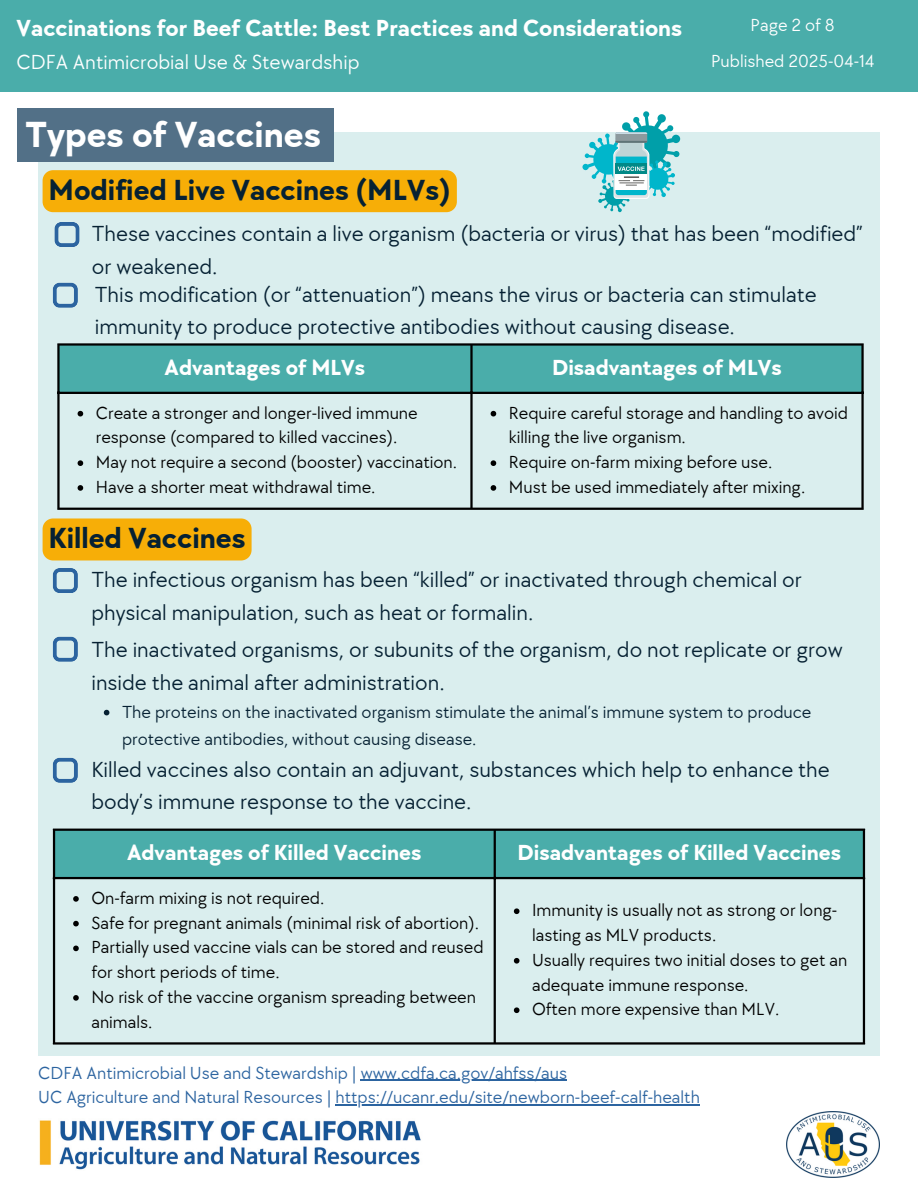
<style>
.page{position:relative;width:918px;height:1188px;background:#fff}
.page>*{position:absolute;margin:0;border:0;box-sizing:border-box;transform-origin:0 0}
.t1{font:700 37.5px "TT Chocolates";color:#fff}
.t2{font:700 30px "TT Chocolates";color:#062133}
.t3{font:700 24px "TT Chocolates";color:#fff}
.t4{font:22.5px/32.7px "TT Chocolates";color:#062133}
.t5{font:700 22.5px "TT Chocolates";color:#fff}
.t6{font:21px "TT Chocolates";color:#fff}
.t7{font:18px/24.8px "TT Chocolates";color:#000}
.t8{font:18px "TT Chocolates";color:#2c64a0}
.t9{font:18px/27px "TT Chocolates";color:#062133}
.t10{font:18px "TT Chocolates";color:#fff}
</style>
<div class="page">
<div style="left:38px;top:132px;width:842px;height:924px;background:#daeeee"></div>
<div style="left:0;top:0;width:918px;height:92px;background:#4aadaa"></div>
<div style="left:17px;top:109px;width:317px;height:53px;background:#527087"></div>
<svg style="left:54px;top:222px;width:25px;height:25px"></svg>
<div style="left:60px;top:346px;width:801px;height:46px;background:#4aadaa"></div>
<svg style="left:78px;top:411px;width:5px;height:5px"></svg>
<svg style="left:78px;top:460px;width:5px;height:6px"></svg>
<svg style="left:78px;top:485px;width:5px;height:6px"></svg>
<svg style="left:491px;top:411px;width:5px;height:5px"></svg>
<svg style="left:491px;top:460px;width:5px;height:6px"></svg>
<svg style="left:491px;top:485px;width:5px;height:6px"></svg>
<hr style="left:57px;top:346px;width:3px;height:162px;background:#000">
<hr style="left:470px;top:346px;width:3px;height:162px;background:#000">
<hr style="left:861px;top:346px;width:3px;height:162px;background:#000">
<hr style="left:57px;top:343px;width:807px;height:3px;background:#000">
<hr style="left:57px;top:392px;width:807px;height:2px;background:#000">
<hr style="left:57px;top:508px;width:807px;height:2px;background:#000">
<svg style="left:53px;top:283px;width:24px;height:24px"></svg>
<svg style="left:53px;top:568px;width:24px;height:25px"></svg>
<svg style="left:53px;top:758px;width:24px;height:24px"></svg>
<svg style="left:53px;top:637px;width:24px;height:24px"></svg>
<svg style="left:104px;top:710px;width:5px;height:5px"></svg>
<div style="left:55px;top:831px;width:808px;height:46px;background:#4aadaa"></div>
<svg style="left:73px;top:896px;width:6px;height:6px"></svg>
<svg style="left:73px;top:921px;width:6px;height:5px"></svg>
<svg style="left:73px;top:946px;width:6px;height:5px"></svg>
<svg style="left:73px;top:995px;width:6px;height:6px"></svg>
<svg style="left:514px;top:908px;width:5px;height:6px"></svg>
<svg style="left:514px;top:958px;width:5px;height:6px"></svg>
<svg style="left:514px;top:1007px;width:5px;height:6px"></svg>
<hr style="left:53px;top:831px;width:2px;height:211px;background:#000">
<hr style="left:494px;top:831px;width:2px;height:211px;background:#000">
<hr style="left:863px;top:831px;width:2px;height:211px;background:#000">
<hr style="left:53px;top:829px;width:812px;height:2px;background:#000">
<hr style="left:53px;top:877px;width:812px;height:2px;background:#000">
<hr style="left:53px;top:1042px;width:812px;height:3px;background:#000">
<svg style="left:582px;top:111px;width:98px;height:101px"></svg>
<div style="left:43px;top:170px;width:414px;height:42px;background:#f7ae07;border-radius:11px"></div>
<div style="left:43px;top:518px;width:209px;height:42px;background:#f7ae07"></div>
<img style="left:786px;top:1111px;width:94px;height:67px">
<img style="left:39px;top:1120px;width:382px;height:50px">
<hr style="left:361px;top:1080px;width:206px;height:1px;background:#2c64a0">
<hr style="left:335px;top:1104px;width:365px;height:1px;background:#2c64a0">
<p class="t3" style="left:17px;top:14px;width:667px">Vaccinations for Beef Cattle: Best Practices and Considerations</p>
<p class="t6" style="left:17px;top:50px;width:344px">CDFA Antimicrobial Use &amp; Stewardship</p>
<p class="t1" style="left:26px;top:113px;width:297px">Types of Vaccines</p>
<p class="t2" style="left:49px;top:173px;width:404px">Modified Live Vaccines (MLVs)</p>
<p class="t10" style="left:751px;top:14px;width:86px">Page 2 of 8</p>
<p class="t10" style="left:711px;top:50px;width:165px">Published 2025-04-14</p>
<p class="t4" style="left:92px;top:218px;width:773px">These vaccines contain a live organism (bacteria or virus) that has been “modified” or weakened.</p>
<h4 class="t4" style="left:95px;top:279px;width:723px">This modification (or “attenuation”) means the virus or bacteria can stimulate immunity to produce protective antibodies without causing disease.</h4>
<h3 class="t5" style="left:165px;top:355px;width:202px">Advantages of MLVs</h3>
<h5 class="t5" style="left:552px;top:355px;width:231px">Disadvantages of MLVs</h5>
<h1 class="t7" style="left:96px;top:401px;width:323px">Create a stronger and longer-lived immune response (compared to killed vaccines).</h1>
<p class="t7" style="left:96px;top:450px;width:363px">May not require a second (booster) vaccination.</p>
<h2 class="t7" style="left:96px;top:475px;width:281px">Have a shorter meat withdrawal time.</h2>
<p class="t7" style="left:509px;top:401px;width:341px">Require careful storage and handling to avoid killing the live organism.</p>
<h4 class="t7" style="left:509px;top:450px;width:265px">Require on-farm mixing before use.</h4>
<p class="t7" style="left:509px;top:475px;width:298px">Must be used immediately after mixing.</p>
<p class="t2" style="left:49px;top:521px;width:198px">Killed Vaccines</p>
<p class="t4" style="left:91px;top:564px;width:712px">The infectious organism has been “killed” or inactivated through chemical or physical manipulation, such as heat or formalin.</p>
<p class="t4" style="left:91px;top:634px;width:753px">The inactivated organisms, or subunits of the organism, do not replicate or grow inside the animal after administration.</p>
<p class="t9" style="left:122px;top:699px;width:691px">The proteins on the inactivated organism stimulate the animal’s immune system to produce protective antibodies, without causing disease.</p>
<p class="t4" style="left:91px;top:754px;width:740px">Killed vaccines also contain an adjuvant, substances which help to enhance the body’s immune response to the vaccine.</p>
<p class="t5" style="left:127px;top:840px;width:296px">Advantages of Killed Vaccines</p>
<p class="t5" style="left:518px;top:840px;width:325px">Disadvantages of Killed Vaccines</p>
<p class="t7" style="left:91px;top:886px;width:235px">On-farm mixing is not required.</p>
<p class="t7" style="left:91px;top:911px;width:389px">Safe for pregnant animals (minimal risk of abortion).</p>
<h2 class="t7" style="left:91px;top:936px;width:394px">Partially used vaccine vials can be stored and reused for short periods of time.</h2>
<p class="t7" style="left:91px;top:985px;width:386px">No risk of the vaccine organism spreading between animals.</p>
<h4 class="t7" style="left:532px;top:899px;width:307px">Immunity is usually not as strong or long&shy;lasting as MLV products.</h4>
<p class="t7" style="left:532px;top:948px;width:317px">Usually requires two initial doses to get an adequate immune response.</p>
<h4 class="t7" style="left:532px;top:998px;width:249px">Often more expensive than MLV.</h4>
<p class="t8" style="left:38px;top:1062px;width:530px">CDFA Antimicrobial Use and Stewardship | www.cdfa.ca.gov/ahfss/aus</p>
<p class="t8" style="left:38px;top:1087px;width:663px">UC Agriculture and Natural Resources | https://ucanr.edu/site/newborn-beef-calf-health</p>
</div>
